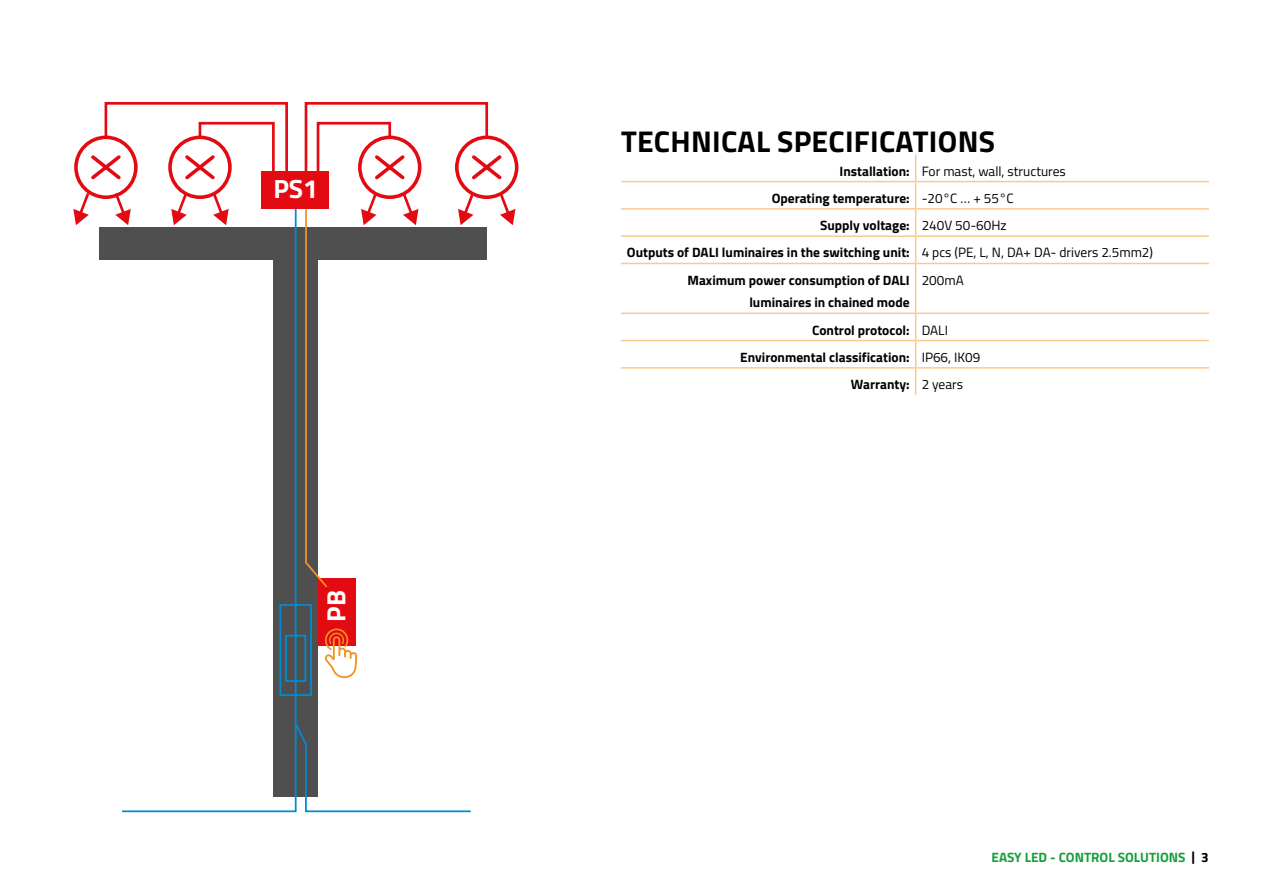
<style>
.page{position:relative;width:1263px;height:893px;background:#fff}
.page>*{position:absolute;margin:0;border:0;box-sizing:border-box;transform-origin:0 0}
.t1{font:700 30px "Titillium Web";letter-spacing:.01em;color:#000}
.t2{font:700 26.4px "Titillium Web";color:#fff}
.t3{font:700 13.5px "Titillium Web";color:#000}
.t4{font:13.5px "Titillium Web";color:#000}
.t5{font:700 13.5px "Titillium Web";color:#14a039}
.s1{font-weight:700}
.s2{font-weight:400}
.s3{color:#000}
</style>
<div class="page">
<hr style="left:621px;top:181px;width:295px;height:1px;background:#fbc88d">
<hr style="left:916px;top:181px;width:293px;height:1px;background:#fbc88d">
<hr style="left:621px;top:208px;width:295px;height:2px;background:#fbc88d">
<hr style="left:916px;top:208px;width:293px;height:2px;background:#fbc88d">
<hr style="left:621px;top:235px;width:295px;height:2px;background:#fbc88d">
<hr style="left:916px;top:235px;width:293px;height:2px;background:#fbc88d">
<svg style="left:915px;top:154px;width:1px;height:109px"></svg>
<hr style="left:621px;top:263px;width:295px;height:1px;background:#fbc88d">
<hr style="left:916px;top:263px;width:293px;height:1px;background:#fbc88d">
<hr style="left:915px;top:264px;width:1px;height:49px;background:#fbc88d">
<hr style="left:621px;top:313px;width:295px;height:1px;background:#fbc88d">
<hr style="left:916px;top:313px;width:293px;height:1px;background:#fbc88d">
<hr style="left:621px;top:340px;width:295px;height:1px;background:#fbc88d">
<hr style="left:916px;top:340px;width:293px;height:1px;background:#fbc88d">
<hr style="left:621px;top:367px;width:295px;height:2px;background:#fbc88d">
<hr style="left:916px;top:367px;width:293px;height:2px;background:#fbc88d">
<svg style="left:915px;top:314px;width:1px;height:81px"></svg>
<div style="left:455px;top:136px;width:63px;height:63px;border:4px solid #e30a12;border-radius:50%"></div>
<svg style="left:489px;top:155px;width:13px;height:25px"></svg>
<div style="left:318px;top:578px;width:38px;height:68px;background:#e30a12"></div>
<svg style="left:77px;top:102px;width:412px;height:110px"></svg>
<svg style="left:73px;top:209px;width:16px;height:16px"></svg>
<svg style="left:113px;top:190px;width:18px;height:29px"></svg>
<svg style="left:171px;top:190px;width:18px;height:14px"></svg>
<svg style="left:210px;top:190px;width:19px;height:14px"></svg>
<svg style="left:361px;top:190px;width:18px;height:35px"></svg>
<svg style="left:400px;top:190px;width:18px;height:35px"></svg>
<svg style="left:458px;top:190px;width:18px;height:35px"></svg>
<svg style="left:497px;top:190px;width:18px;height:35px"></svg>
<div style="left:100px;top:227px;width:387px;height:33px;background:#4f4f4f"></div>
<div style="left:273px;top:258px;width:45px;height:539px;background:#4f4f4f"></div>
<svg style="left:120px;top:204px;width:192px;height:609px"></svg>
<svg style="left:324px;top:628px;width:33px;height:50px"></svg>
<div style="left:262px;top:172px;width:67px;height:37px;background:#e30a12"></div>
<svg style="left:304px;top:209px;width:25px;height:380px"></svg>
<svg style="left:293px;top:721px;width:178px;height:92px"></svg>
<h2 class="t2" style="left:273px;top:169px;width:46px">PS1</h2>
<h2 class="t2" style="left:316px;top:622px;width:33px;rotate:-90deg">PB</h2>
<h1 class="t1" style="left:621px;top:119px;width:376px">TECHNICAL SPECIFICATIONS</h1>
<p class="t4" style="left:839px;top:161px;width:228px"><span class="s1">Installation:</span> For mast, wall, structures</p>
<p class="t3" style="left:772px;top:188px;width:244px">Operating temperature: <span class="s2">-20°C … + 55°C</span></p>
<p class="t3" style="left:820px;top:215px;width:188px">Supply voltage: <span class="s2">240V 50-60Hz</span></p>
<p class="t3" style="left:627px;top:242px;width:528px">Outputs of DALI luminaires in the switching unit: <span class="s2">4 pcs (PE, L, N, DA+ DA- drivers 2.5mm2)</span></p>
<p class="t3" style="left:687px;top:270px;width:224px">Maximum power consumption of DALI</p>
<p class="t3" style="left:749px;top:292px;width:162px">luminaires in chained mode</p>
<p class="t4" style="left:922px;top:270px;width:44px">200mA</p>
<p class="t3" style="left:812px;top:320px;width:137px">Control protocol: <span class="s2">DALI</span></p>
<p class="t3" style="left:740px;top:347px;width:241px">Environmental classification: <span class="s2">IP66, IK09</span></p>
<p class="t3" style="left:851px;top:374px;width:114px">Warranty: <span class="s2">2 years</span></p>
<p class="t5" style="left:992px;top:847px;width:218px">EASY LED - CONTROL SOLUTIONS <span class="s3">| 3</span></p>
</div>
